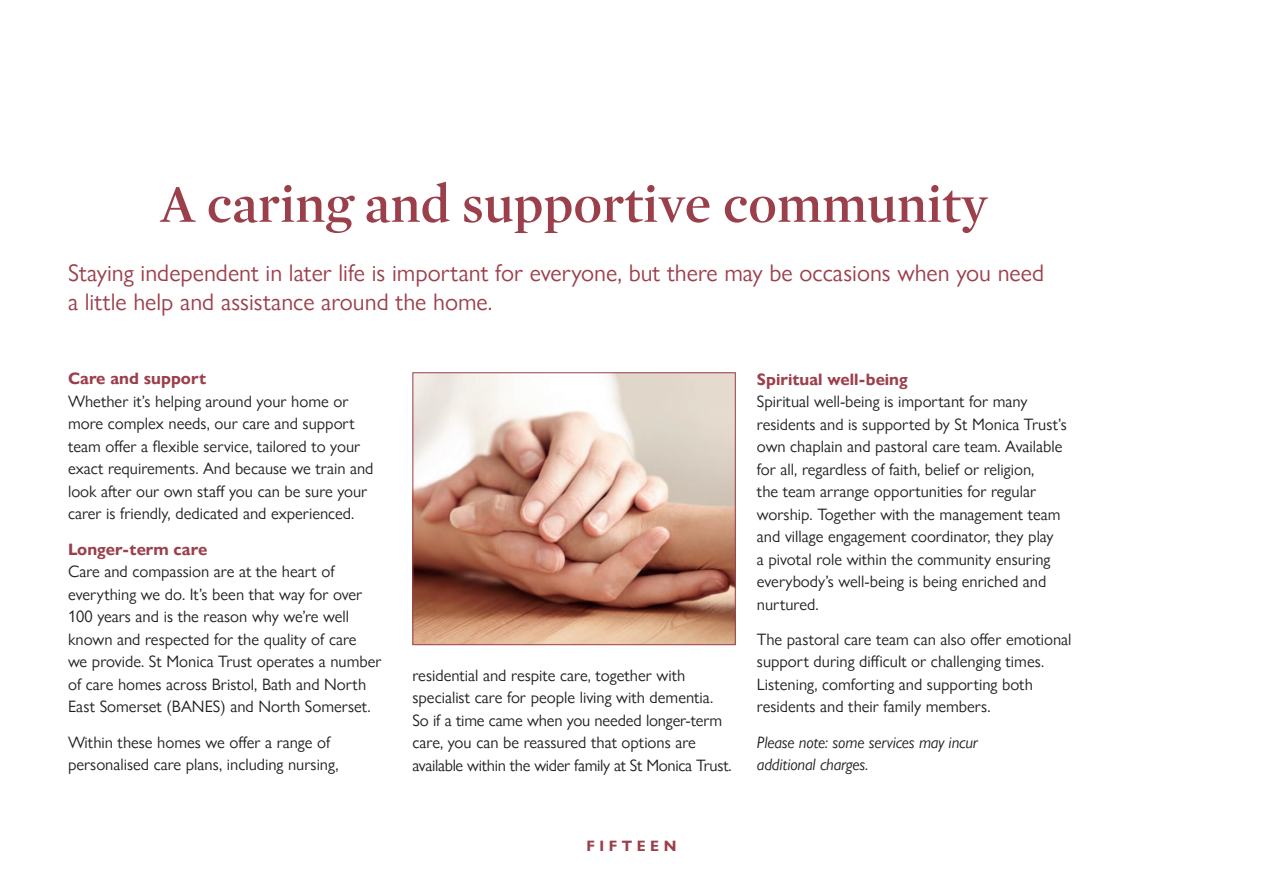
<style>
.page{position:relative;width:1263px;height:893px;background:#fff}
.page>*{position:absolute;margin:0;border:0;box-sizing:border-box;transform-origin:0 0}
.t1{font:600 54px "Mercury Display";color:#9b3f4b}
.t2{font:24px/28.5px "Gill Sans Nova";color:#9b3f4b}
.t3{font:16.5px/22.5px "Gill Sans Nova";color:#231f20}
.t4{font:italic 16.5px/22.5px "Gill Sans Nova";letter-spacing:-.01em;color:#231f20}
.t5{font:700 16.5px "Gill Sans Nova";color:#9b3f4b}
.t6{font:700 15px "Gill Sans Nova";letter-spacing:.3em;color:#9b3f4b}
</style>
<div class="page">
<img style="left:414px;top:374px;width:320px;height:269px">
<div style="left:412px;top:372px;width:324px;height:273px;border:1px solid #9b3f4b"></div>
<h1 class="t1" style="left:161px;top:165px;width:828px">A caring and supportive community</h1>
<h2 class="t2" style="left:68px;top:258px;width:977px">Staying independent in later life is important for everyone, but there may be occasions when you need a little help and assistance around the home.</h2>
<p class="t5" style="left:68px;top:369px;width:140px">Care and support</p>
<p class="t3" style="left:68px;top:390px;width:307px">Whether it’s helping around your home or more complex needs, our care and support team offer a flexible service, tailored to your exact requirements. And because we train and look after our own staff you can be sure your carer is friendly, dedicated and experienced.</p>
<p class="t5" style="left:68px;top:539px;width:141px">Longer-term care</p>
<p class="t3" style="left:68px;top:560px;width:315px">Care and compassion are at the heart of everything we do. It’s been that way for over 100 years and is the reason why we’re well known and respected for the quality of care<br>we provide. St Monica Trust operates a number of care homes across Bristol, Bath and North East Somerset (BANES) and North Somerset.</p>
<p class="t3" style="left:68px;top:730px;width:272px">Within these homes we offer a range of personalised care plans, including nursing,</p>
<p class="t3" style="left:412px;top:663px;width:321px">residential and respite care, together with specialist care for people living with dementia.<br>So if a time came when you needed longer-term care, you can be reassured that options are available within the wider family at St Monica Trust.</p>
<p class="t5" style="left:757px;top:369px;width:152px">Spiritual well-being</p>
<p class="t3" style="left:757px;top:390px;width:311px">Spiritual well-being is important for many residents and is supported by St Monica Trust’s own chaplain and pastoral care team. Available for all, regardless of faith, belief or religion,<br>the team arrange opportunities for regular worship. Together with the management team and village engagement coordinator, they play<br>a pivotal role within the community ensuring everybody’s well-being is being enriched and nurtured.</p>
<p class="t3" style="left:757px;top:628px;width:316px">The pastoral care team can also offer emotional support during difficult or challenging times.<br>Listening, comforting and supporting both residents and their family members.</p>
<p class="t4" style="left:757px;top:730px;width:222px">Please note: some services may incur additional charges.</p>
<p class="t6" style="left:586px;top:836px;width:91px">FIFTEEN</p>
</div>
